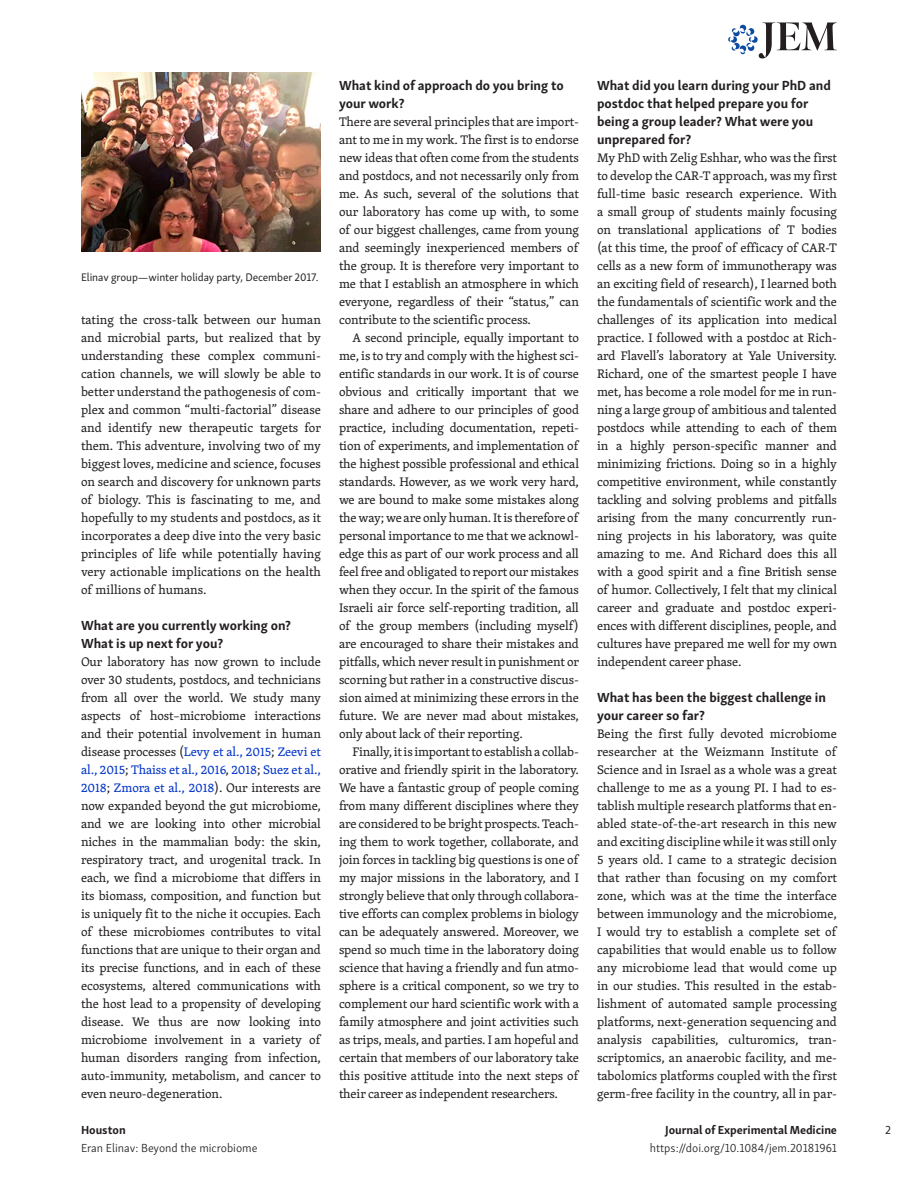
<style>
.page{position:relative;width:918px;height:1188px;background:#fff}
.page>*{position:absolute;margin:0;border:0;box-sizing:border-box;transform-origin:0 0}
.t1{font:700 13.5px/18px "Skolar Sans PE";color:#231f20}
.t2{font:12.75px/18px "Skolar PE";letter-spacing:-.005em;color:#231f20;text-align:justify}
.t3{font:300 12px "Skolar Sans PE";color:#231f20}
.t4{font:700 12px "Skolar Sans PE";letter-spacing:-.005em;color:#231f20}
.t5{font:12px "Skolar Sans PE";color:#231f20}
.t6{font:11.25px "Skolar Sans PE";letter-spacing:-.005em;color:#231f20}
.s1{color:#0034c9}
</style>
<div class="page">
<svg style="left:728px;top:23px;width:109px;height:35px"></svg>
<img style="left:81px;top:72px;width:240px;height:180px">
<p class="t6" style="left:81px;top:268px;width:239px">Elinav group—winter holiday party, December 2017.</p>
<p class="t2" style="left:81px;top:310px;width:242px">tating the cross-talk between our human and microbial parts, but realized that by understanding these complex communi&shy;cation channels, we will slowly be able to better understand the pathogenesis of com&shy;plex and common “multi-factorial” disease and identify new therapeutic targets for them. This adventure, involving two of my biggest loves, medicine and science, focuses on search and discovery for unknown parts of biology. This is fascinating to me, and hopefully to my students and postdocs, as it incorporates a deep dive into the very basic principles of life while potentially having very actionable implications on the health of millions of humans.</p>
<p class="t1" style="left:81px;top:615px;width:212px">What are you currently working on?<br>What is up next for you?</p>
<p class="t2" style="left:81px;top:652px;width:242px">Our laboratory has now grown to include over 30 students, postdocs, and technicians from all over the world. We study many aspects of host–microbiome interactions and their potential involvement in human disease processes (<span class="s1">Levy et al., 2015</span>; <span class="s1">Zeevi et al., 2015</span>; <span class="s1">Thaiss et al., 2016</span>, <span class="s1">2018</span>; <span class="s1">Suez et al., 2018</span>; <span class="s1">Zmora et al., 2018</span>). Our interests are now expanded beyond the gut microbiome, and we are looking into other microbial niches in the mammalian body: the skin, respiratory tract, and urogenital track. In each, we find a microbiome that differs in its biomass, composition, and function but is uniquely fit to the niche it occupies. Each of these microbiomes contributes to vital functions that are unique to their organ and its precise functions, and in each of these ecosystems, altered communications with the host lead to a propensity of developing disease. We thus are now looking into microbiome involvement in a variety of human disorders ranging from infection, auto-immunity, metabolism, and cancer to even neuro-degeneration.</p>
<p class="t4" style="left:81px;top:1120px;width:46px">Houston</p>
<p class="t3" style="left:81px;top:1139px;width:178px">Eran Elinav: Beyond the microbiome</p>
<p class="t1" style="left:339px;top:75px;width:226px">What kind of approach do you bring to your work?</p>
<p class="t2" style="left:339px;top:112px;width:242px">There are several principles that are import&shy;ant to me in my work. The first is to endorse new ideas that often come from the students and postdocs, and not necessarily only from me. As such, several of the solutions that our laboratory has come up with, to some of our biggest challenges, came from young and seemingly inexperienced members of the group. It is therefore very important to me that I establish an atmosphere in which everyone, regardless of their “status,” can contribute to the scientific process.</p>
<p class="t2" style="left:339px;top:328px;width:242px;text-indent:14px">A second principle, equally important to me, is to try and comply with the highest sci&shy;entific standards in our work. It is of course obvious and critically important that we share and adhere to our principles of good practice, including documentation, repeti&shy;tion of experiments, and implementation of the highest possible professional and ethical standards. However, as we work very hard, we are bound to make some mistakes along the way; we are only human. It is therefore of personal importance to me that we acknowl&shy;edge this as part of our work process and all feel free and obligated to report our mistakes when they occur. In the spirit of the famous Israeli air force self-reporting tradition, all of the group members (including myself) are encouraged to share their mistakes and pitfalls, which never result in punishment or scorning but rather in a constructive discus&shy;sion aimed at minimizing these errors in the future. We are never mad about mistakes, only about lack of their reporting.</p>
<p class="t2" style="left:339px;top:742px;width:242px;text-indent:14px">Finally, it is important to establish a collab&shy;orative and friendly spirit in the laboratory.<br>We have a fantastic group of people coming from many different disciplines where they are considered to be bright prospects. Teach&shy;ing them to work together, collaborate, and join forces in tackling big questions is one of my major missions in the laboratory, and I strongly believe that only through collabora&shy;tive efforts can complex problems in biology can be adequately answered. Moreover, we spend so much time in the laboratory doing science that having a friendly and fun atmo&shy;sphere is a critical component, so we try to complement our hard scientific work with a family atmosphere and joint activities such as trips, meals, and parties. I am hopeful and certain that members of our laboratory take this positive attitude into the next steps of their career as independent researchers.</p>
<p class="t1" style="left:597px;top:75px;width:235px">What did you learn during your PhD and postdoc that helped prepare you for being a group leader? What were you unprepared for?</p>
<p class="t2" style="left:597px;top:148px;width:242px">My PhD with Zelig Eshhar, who was the first to develop the CAR-T approach, was my first full-time basic research experience. With a small group of students mainly focusing on translational applications of T bodies (at this time, the proof of efficacy of CAR-T cells as a new form of immunotherapy was an exciting field of research), I learned both the fundamentals of scientific work and the challenges of its application into medical practice. I followed with a postdoc at Rich&shy;ard Flavell’s laboratory at Yale University.<br>Richard, one of the smartest people I have met, has become a role model for me in run&shy;ning a large group of ambitious and talented postdocs while attending to each of them in a highly person-specific manner and minimizing frictions. Doing so in a highly competitive environment, while constantly tackling and solving problems and pitfalls arising from the many concurrently run&shy;ning projects in his laboratory, was quite amazing to me. And Richard does this all with a good spirit and a fine British sense of humor. Collectively, I felt that my clinical career and graduate and postdoc experi&shy;ences with different disciplines, people, and cultures have prepared me well for my own independent career phase.</p>
<p class="t1" style="left:597px;top:687px;width:231px">What has been the biggest challenge in your career so far?</p>
<p class="t2" style="left:597px;top:724px;width:242px">Being the first fully devoted microbiome researcher at the Weizmann Institute of Science and in Israel as a whole was a great challenge to me as a young PI. I had to es&shy;tablish multiple research platforms that en&shy;abled state-of-the-art research in this new and exciting discipline while it was still only 5 years old. I came to a strategic decision that rather than focusing on my comfort zone, which was at the time the interface between immunology and the microbiome, I would try to establish a complete set of capabilities that would enable us to follow any microbiome lead that would come up in our studies. This resulted in the estab&shy;lishment of automated sample processing platforms, next-generation sequencing and analysis capabilities, culturomics, tran&shy;scriptomics, an anaerobic facility, and me&shy;tabolomics platforms coupled with the first germ-free facility in the country, all in par-</p>
<p class="t4" style="left:665px;top:1120px;width:173px">Journal of Experimental Medicine</p>
<p class="t3" style="left:650px;top:1139px;width:189px">https://doi.org/10.1084/jem.20181961</p>
<p class="t5" style="left:885px;top:1121px;width:7px">2</p>
</div>
